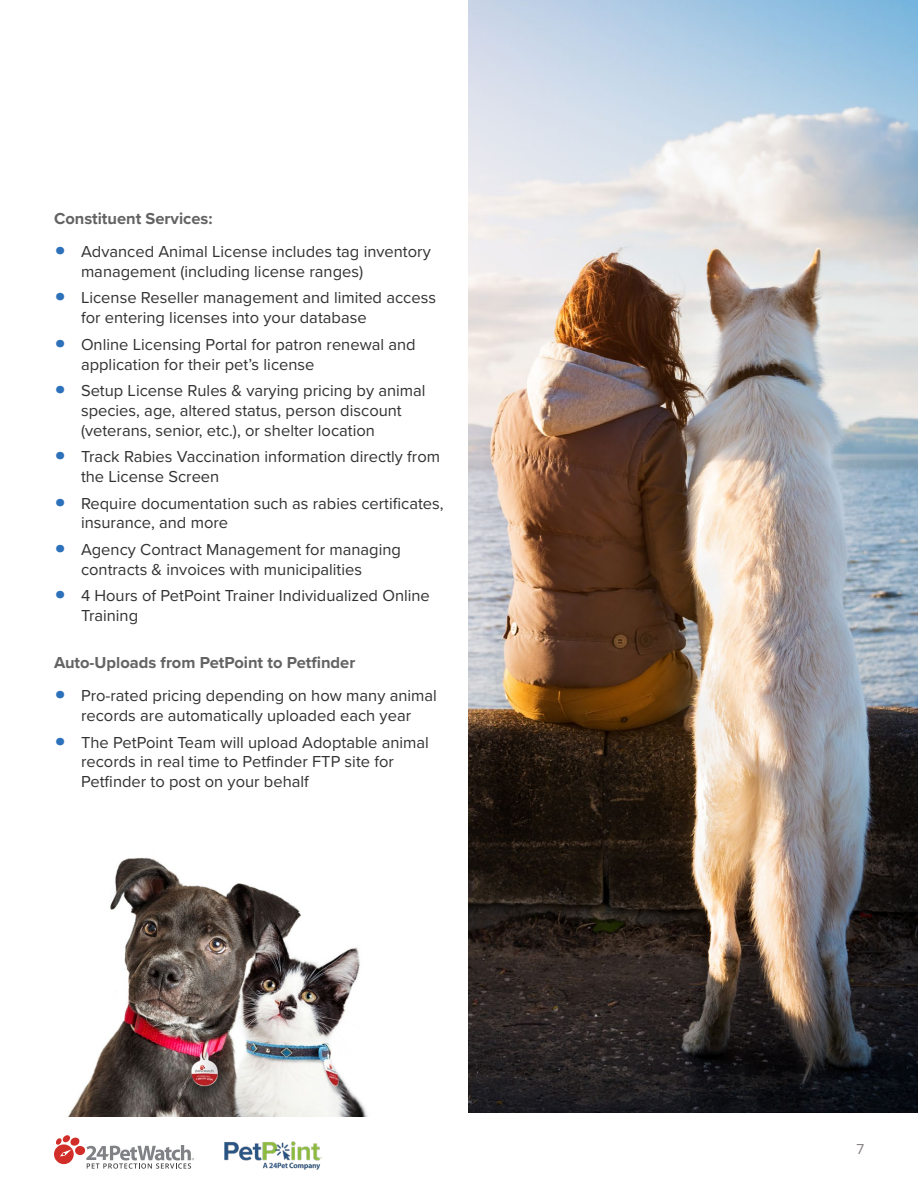
<style>
.page{position:relative;width:918px;height:1188px;background:#fff}
.page>*{position:absolute;margin:0;border:0;box-sizing:border-box;transform-origin:0 0}
.t1{font:16.5px/19.8px "Proxima Nova";color:#333232}
.t2{font:700 16.5px "Proxima Nova";color:#646363}
.t3{font:15px "Proxima Nova";color:#898586}
.s1{font-family:"FS Albert Pro";font-size:24px;color:#2d71ba}
</style>
<div class="page">
<img style="left:468px;top:0;width:450px;height:1113px">
<img style="left:68px;top:857px;width:300px;height:260px">
<img style="left:224px;top:1141px;width:98px;height:29px">
<svg style="left:54px;top:1137px;width:140px;height:32px"></svg>
<p class="t2" style="left:54px;top:206px;width:160px">Constituent Services:</p>
<p class="t1" style="left:81px;top:241px;width:351px;text-indent:-27px"><span class="s1">•</span> Advanced Animal License includes tag inventory management (including license ranges)</p>
<p class="t1" style="left:81px;top:287px;width:357px;text-indent:-27px"><span class="s1">•</span> License Reseller management and limited access for entering licenses into your database</p>
<p class="t1" style="left:81px;top:334px;width:336px;text-indent:-27px"><span class="s1">•</span> Online Licensing Portal for patron renewal and application for their pet’s license</p>
<p class="t1" style="left:81px;top:380px;width:346px;text-indent:-27px"><span class="s1">•</span> Setup License Rules &amp; varying pricing by animal species, age, altered status, person discount (veterans, senior, etc.), or shelter location</p>
<p class="t1" style="left:81px;top:446px;width:361px;text-indent:-27px"><span class="s1">•</span> Track Rabies Vaccination information directly from the License Screen</p>
<p class="t1" style="left:81px;top:493px;width:364px;text-indent:-27px"><span class="s1">•</span> Require documentation such as rabies certificates, insurance, and more</p>
<p class="t1" style="left:81px;top:539px;width:321px;text-indent:-27px"><span class="s1">•</span> Agency Contract Management for managing contracts &amp; invoices with municipalities</p>
<p class="t1" style="left:81px;top:585px;width:350px;text-indent:-27px"><span class="s1">•</span> 4 Hours of PetPoint Trainer Individualized Online<br>Training</p>
<p class="t2" style="left:54px;top:650px;width:303px">Auto-Uploads from PetPoint to Petfinder</p>
<p class="t1" style="left:54px;top:685px;width:384px;text-align:center"><span class="s1">•</span> Pro-rated pricing depending on how many animal records are automatically uploaded each year</p>
<p class="t1" style="left:81px;top:731px;width:350px;text-indent:-27px"><span class="s1">•</span> The PetPoint Team will upload Adoptable animal records in real time to Petfinder FTP site for<br>Petfinder to post on your behalf</p>
<p class="t3" style="left:857px;top:1138px;width:9px">7</p>
</div>
